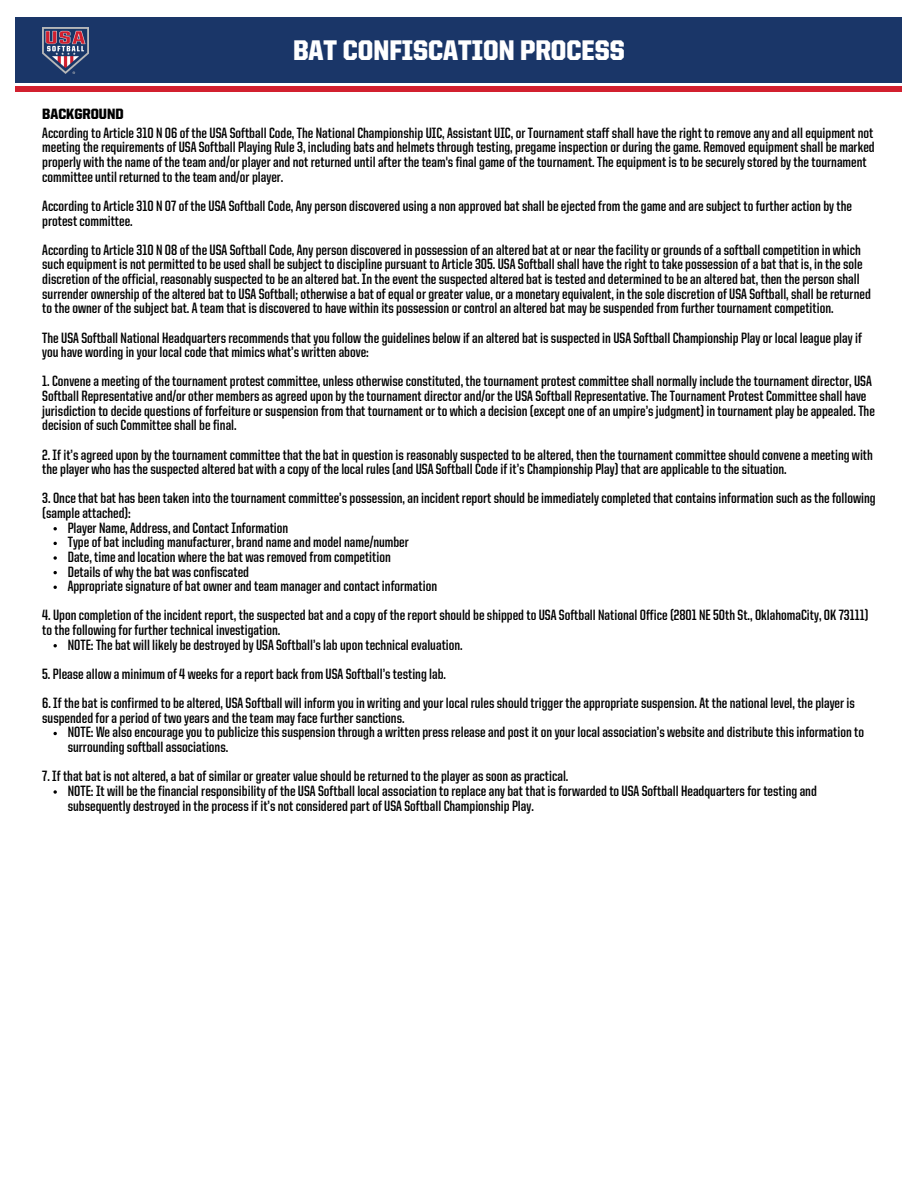
<style>
.page{position:relative;width:918px;height:1188px;background:#fff}
.page>*{position:absolute;margin:0;border:0;box-sizing:border-box;transform-origin:0 0}
.t1{font:900 28.5px "United Sans Semi Cond";color:#fff}
.t2{font:700 15px/14.7px "United Sans Cond";color:#000}
.t3{font:900 15px "United Sans Semi Cond";color:#000}
</style>
<div class="page">
<div style="left:16px;top:17px;width:886px;height:66px;background:#1a3668"></div>
<div style="left:16px;top:86px;width:886px;height:6px;background:#d2202f"></div>
<img style="left:42px;top:27px;width:46px;height:46px">
<svg style="left:53px;top:527px;width:4px;height:3px"></svg>
<svg style="left:53px;top:542px;width:4px;height:3px"></svg>
<svg style="left:53px;top:556px;width:4px;height:4px"></svg>
<svg style="left:53px;top:571px;width:4px;height:3px"></svg>
<svg style="left:53px;top:586px;width:4px;height:3px"></svg>
<svg style="left:53px;top:644px;width:4px;height:3px"></svg>
<svg style="left:53px;top:732px;width:4px;height:3px"></svg>
<svg style="left:53px;top:790px;width:4px;height:4px"></svg>
<p class="t3" style="left:42px;top:108px;width:83px">BACKGROUND</p>
<p class="t1" style="left:293px;top:39px;width:333px">BAT CONFISCATION PROCESS</p>
<p class="t2" style="left:42px;top:127px;width:834px">According to Article 310 N 06 of the USA Softball Code, The National Championship UIC, Assistant UIC, or Tournament staff shall have the right to remove any and all equipment not meeting the requirements of USA Softball Playing Rule 3, including bats and helmets through testing, pregame inspection or during the game. Removed equipment shall be marked properly with the name of the team and/or player and not returned until after the team's final game of the tournament. The equipment is to be securely stored by the tournament committee until returned to the team and/or player.</p>
<p class="t2" style="left:42px;top:200px;width:811px">According to Article 310 N 07 of the USA Softball Code, Any person discovered using a non approved bat shall be ejected from the game and are subject to further action by the protest committee.</p>
<p class="t2" style="left:42px;top:244px;width:830px">According to Article 310 N 08 of the USA Softball Code, Any person discovered in possession of an altered bat at or near the facility or grounds of a softball competition in which such equipment is not permitted to be used shall be subject to discipline pursuant to Article 305. USA Softball shall have the right to take possession of a bat that is, in the sole discretion of the official, reasonably suspected to be an altered bat. In the event the suspected altered bat is tested and determined to be an altered bat, then the person shall surrender ownership of the altered bat to USA Softball; otherwise a bat of equal or greater value, or a monetary equivalent, in the sole discretion of USA Softball, shall be returned to the owner of the subject bat. A team that is discovered to have within its possession or control an altered bat may be suspended from further tournament competition.</p>
<p class="t2" style="left:42px;top:331px;width:821px">The USA Softball National Headquarters recommends that you follow the guidelines below if an altered bat is suspected in USA Softball Championship Play or local league play if you have wording in your local code that mimics what’s written above:</p>
<p class="t2" style="left:42px;top:375px;width:834px">1. Convene a meeting of the tournament protest committee, unless otherwise constituted, the tournament protest committee shall normally include the tournament director, USA Softball Representative and/or other members as agreed upon by the tournament director and/or the USA Softball Representative. The Tournament Protest Committee shall have jurisdiction to decide questions of forfeiture or suspension from that tournament or to which a decision (except one of an umpire’s judgment) in tournament play be appealed. The decision of such Committee shall be final.</p>
<p class="t2" style="left:42px;top:448px;width:832px">2. If it’s agreed upon by the tournament committee that the bat in question is reasonably suspected to be altered, then the tournament committee should convene a meeting with the player who has the suspected altered bat with a copy of the local rules (and USA Softball Code if it’s Championship Play) that are applicable to the situation.</p>
<p class="t2" style="left:42px;top:492px;width:835px">3. Once that bat has been taken into the tournament committee’s possession, an incident report should be immediately completed that contains information such as the following (sample attached):</p>
<p class="t2" style="left:68px;top:521px;width:222px">Player Name, Address, and Contact Information</p>
<p class="t2" style="left:68px;top:536px;width:343px">Type of bat including manufacturer, brand name and model name/number</p>
<p class="t2" style="left:68px;top:551px;width:325px">Date, time and location where the bat was removed from competition</p>
<p class="t2" style="left:68px;top:565px;width:183px">Details of why the bat was confiscated</p>
<p class="t2" style="left:68px;top:580px;width:371px">Appropriate signature of bat owner and team manager and contact information</p>
<p class="t2" style="left:42px;top:609px;width:828px">4. Upon completion of the incident report, the suspected bat and a copy of the report should be shipped to USA Softball National Office (2801 NE 50th St., OklahomaCity, OK 73111) to the following for further technical investigation.</p>
<p class="t2" style="left:42px;top:668px;width:405px">5. Please allow a minimum of 4 weeks for a report back from USA Softball’s testing lab.</p>
<p class="t2" style="left:42px;top:697px;width:814px">6. If the bat is confirmed to be altered, USA Softball will inform you in writing and your local rules should trigger the appropriate suspension. At the national level, the player is suspended for a period of two years and the team may face further sanctions.</p>
<p class="t2" style="left:68px;top:638px;width:397px">NOTE: The bat will likely be destroyed by USA Softball’s lab upon technical evaluation.</p>
<p class="t2" style="left:68px;top:726px;width:798px">NOTE: We also encourage you to publicize this suspension through a written press release and post it on your local association’s website and distribute this information to surrounding softball associations.</p>
<p class="t2" style="left:68px;top:785px;width:751px">NOTE: It will be the financial responsibility of the USA Softball local association to replace any bat that is forwarded to USA Softball Headquarters for testing and subsequently destroyed in the process if it’s not considered part of USA Softball Championship Play.</p>
<p class="t2" style="left:42px;top:770px;width:528px">7. If that bat is not altered, a bat of similar or greater value should be returned to the player as soon as practical.</p>
</div>
